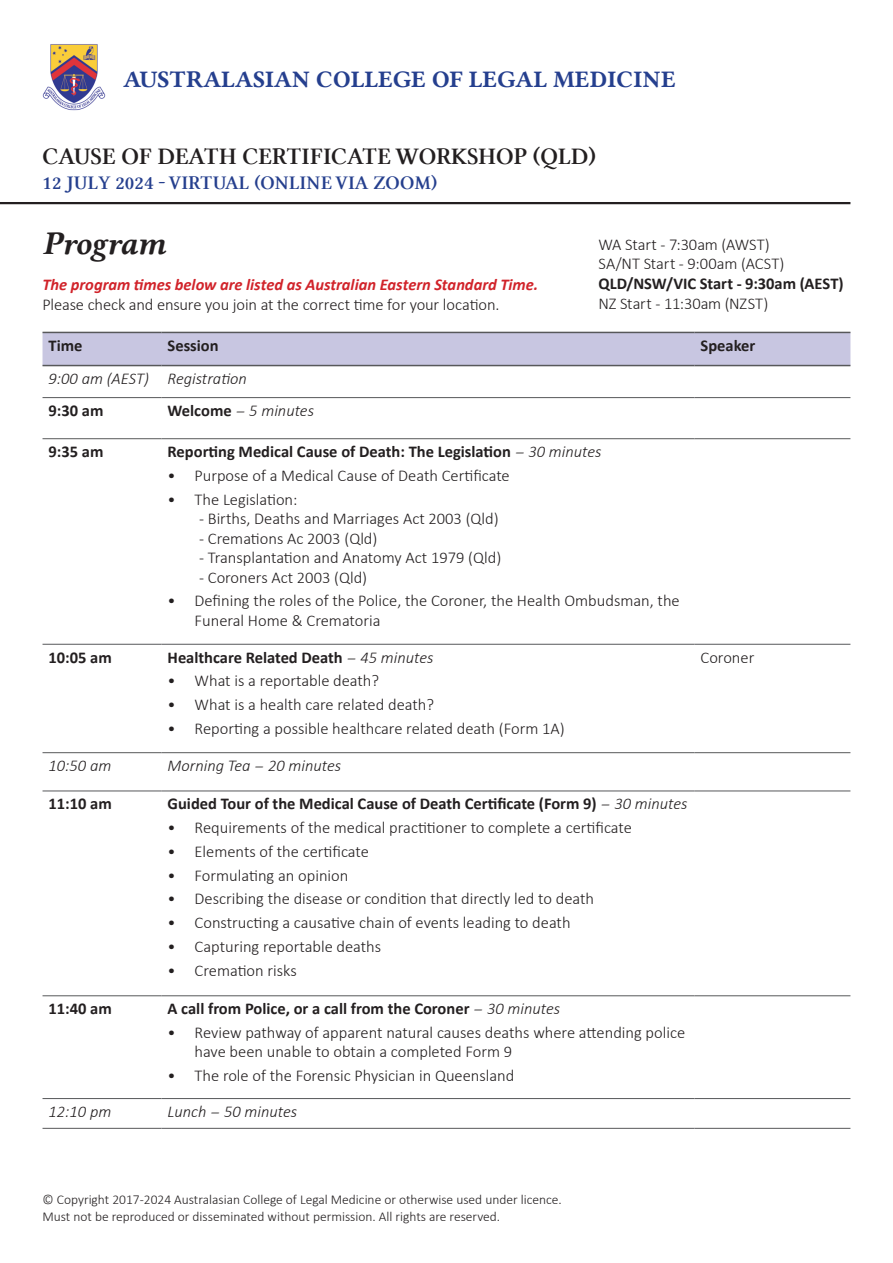
<style>
.page{position:relative;width:893px;height:1263px;background:#fff}
.page>*{position:absolute;margin:0;border:0;box-sizing:border-box;transform-origin:0 0}
.t1{font:33px "Lin Libertine BI";letter-spacing:-.02em;color:#231f20}
.t2{font:24px "Lin Libertine Z";letter-spacing:.005em;color:#231f20}
.t3{font:24px "Lin Libertine B";letter-spacing:.005em;color:#253f8e}
.t4{font:19.5px "Lin Libertine Z";letter-spacing:.005em;color:#253f8e}
.t5{font:300 16.5px/19.8px "Calibri";color:#231f20}
.t6{font:700 16.5px "Calibri";color:#231f20}
.t7{font:italic 300 16.5px "Calibri";color:#231f20}
.t8{font:italic 700 16.5px "Calibri";color:#d1232a}
.t9{font:italic 300 16.5px "Calibri";color:#231f20;scale:2 1}
.t10{font:300 13.5px/16.2px "Calibri";color:#231f20}
.s1{font-weight:700}
.s2{font-weight:700;font-style:normal}
.s3{font-weight:300;font-style:italic}
</style>
<div class="page">
<img style="left:43px;top:44px;width:63px;height:67px">
<div style="left:43px;top:333px;width:807px;height:32px;background:#c8c6e1"></div>
<hr style="left:43px;top:332px;width:119px;height:1px;background:#57585a">
<hr style="left:162px;top:332px;width:532px;height:1px;background:#57585a">
<hr style="left:694px;top:332px;width:156px;height:1px;background:#57585a">
<hr style="left:43px;top:365px;width:119px;height:1px;background:#57585a">
<hr style="left:162px;top:365px;width:532px;height:1px;background:#57585a">
<hr style="left:694px;top:365px;width:156px;height:1px;background:#57585a">
<hr style="left:43px;top:397px;width:119px;height:1px;background:#57585a">
<hr style="left:162px;top:397px;width:532px;height:1px;background:#57585a">
<hr style="left:694px;top:397px;width:156px;height:1px;background:#57585a">
<hr style="left:43px;top:438px;width:119px;height:1px;background:#57585a">
<hr style="left:162px;top:438px;width:532px;height:1px;background:#57585a">
<hr style="left:694px;top:438px;width:156px;height:1px;background:#57585a">
<hr style="left:43px;top:644px;width:119px;height:1px;background:#57585a">
<hr style="left:162px;top:644px;width:532px;height:1px;background:#57585a">
<hr style="left:694px;top:644px;width:156px;height:1px;background:#57585a">
<hr style="left:43px;top:752px;width:119px;height:1px;background:#57585a">
<hr style="left:162px;top:752px;width:532px;height:1px;background:#57585a">
<hr style="left:694px;top:752px;width:156px;height:1px;background:#57585a">
<hr style="left:43px;top:790px;width:119px;height:1px;background:#57585a">
<hr style="left:162px;top:790px;width:532px;height:1px;background:#57585a">
<hr style="left:694px;top:790px;width:156px;height:1px;background:#57585a">
<hr style="left:43px;top:995px;width:119px;height:1px;background:#57585a">
<hr style="left:162px;top:995px;width:532px;height:1px;background:#57585a">
<hr style="left:694px;top:995px;width:156px;height:1px;background:#57585a">
<hr style="left:43px;top:1098px;width:119px;height:1px;background:#57585a">
<hr style="left:162px;top:1098px;width:532px;height:1px;background:#57585a">
<hr style="left:694px;top:1098px;width:156px;height:1px;background:#57585a">
<hr style="left:43px;top:1128px;width:119px;height:1px;background:#57585a">
<hr style="left:162px;top:1128px;width:532px;height:1px;background:#57585a">
<hr style="left:694px;top:1128px;width:156px;height:1px;background:#57585a">
<hr style="left:0;top:202px;width:850px;height:2px;background:#231f20">
<h2 class="t3" style="left:123px;top:63px;width:554px">AUSTRALASIAN COLLEGE OF LEGAL MEDICINE</h2>
<p class="t2" style="left:43px;top:142px;width:555px">CAUSE OF DEATH CERTIFICATE WORKSHOP (QLD)</p>
<p class="t4" style="left:43px;top:172px;width:396px">12 JULY 2024 - VIRTUAL (ONLINE VIA ZOOM)</p>
<p class="t1" style="left:43px;top:220px;width:125px">Program</p>
<p class="t8" style="left:43px;top:273px;width:497px">The program times below are listed as Australian Eastern Standard Time.</p>
<p class="t5" style="left:43px;top:295px;width:458px">Please check and ensure you join at the correct time for your location.</p>
<p class="t5" style="left:598px;top:234px;width:247px">WA Start - 7:30am (AWST)<br>SA/NT Start - 9:00am (ACST)<br><span class="s1">QLD/NSW/VIC Start - 9:30am (AEST)<br></span>NZ Start - 11:30am (NZST)</p>
<p class="t6" style="left:49px;top:334px;width:35px">Time</p>
<p class="t6" style="left:168px;top:334px;width:53px">Session</p>
<p class="t6" style="left:700px;top:334px;width:56px">Speaker</p>
<p class="t7" style="left:49px;top:368px;width:102px">9:00 am (AEST)</p>
<p class="t7" style="left:168px;top:368px;width:81px">Registration</p>
<p class="t6" style="left:49px;top:399px;width:56px">9:30 am</p>
<p class="t9" style="left:168px;top:400px;width:75px"><span class="s2">Welcome</span> - 5 minutes</p>
<p class="t6" style="left:49px;top:440px;width:56px">9:35 am</p>
<p class="t6" style="left:168px;top:440px;width:436px">Reporting Medical Cause of Death: The Legislation <span class="s3">- 30 minutes</span></p>
<p class="t5" style="left:168px;top:465px;width:344px">• Purpose of a Medical Cause of Death Certificate</p>
<p class="t5" style="left:168px;top:489px;width:131px">• The Legislation:</p>
<p class="t5" style="left:199px;top:509px;width:301px">- Births, Deaths and Marriages Act 2003 (Qld)</p>
<p class="t5" style="left:199px;top:528px;width:180px">- Cremations Ac 2003 (Qld)</p>
<p class="t5" style="left:199px;top:548px;width:304px">- Transplantation and Anatomy Act 1979 (Qld)</p>
<p class="t5" style="left:199px;top:567px;width:170px">- Coroners Act 2003 (Qld)</p>
<p class="t5" style="left:195px;top:591px;width:487px;text-indent:-27px">• Defining the roles of the Police, the Coroner, the Health Ombudsman, the<br>Funeral Home &amp; Crematoria</p>
<p class="t6" style="left:49px;top:645px;width:65px">10:05 am</p>
<p class="t6" style="left:168px;top:645px;width:267px">Healthcare Related Death <span class="s3">- 45 minutes</span></p>
<p class="t5" style="left:168px;top:671px;width:213px">• What is a reportable death?</p>
<p class="t5" style="left:168px;top:695px;width:268px">• What is a health care related death?</p>
<p class="t5" style="left:168px;top:718px;width:399px">• Reporting a possible healthcare related death (Form 1A)</p>
<p class="t5" style="left:700px;top:647px;width:55px">Coroner</p>
<p class="t7" style="left:49px;top:755px;width:64px">10:50 am</p>
<p class="t7" style="left:168px;top:755px;width:175px">Morning Tea - 20 minutes</p>
<p class="t6" style="left:49px;top:792px;width:65px">11:10 am</p>
<p class="t6" style="left:168px;top:792px;width:521px">Guided Tour of the Medical Cause of Death Certificate (Form 9) <span class="s3">- 30 minutes</span></p>
<p class="t5" style="left:168px;top:817px;width:466px">• Requirements of the medical practitioner to complete a certificate</p>
<p class="t5" style="left:168px;top:841px;width:203px">• Elements of the certificate</p>
<p class="t5" style="left:168px;top:865px;width:182px">• Formulating an opinion</p>
<p class="t5" style="left:168px;top:889px;width:428px">• Describing the disease or condition that directly led to death</p>
<p class="t5" style="left:168px;top:912px;width:405px">• Constructing a causative chain of events leading to death</p>
<p class="t5" style="left:168px;top:936px;width:215px">• Capturing reportable deaths</p>
<p class="t5" style="left:168px;top:960px;width:131px">• Cremation risks</p>
<p class="t6" style="left:49px;top:997px;width:65px">11:40 am</p>
<p class="t6" style="left:168px;top:997px;width:394px">A call from Police, or a call from the Coroner <span class="s3">- 30 minutes</span></p>
<p class="t5" style="left:195px;top:1022px;width:492px;text-indent:-27px">• Review pathway of apparent natural causes deaths where attending police have been unable to obtain a completed Form 9</p>
<p class="t5" style="left:168px;top:1066px;width:348px">• The role of the Forensic Physician in Queensland</p>
<p class="t7" style="left:49px;top:1101px;width:64px">12:10 pm</p>
<p class="t7" style="left:168px;top:1101px;width:131px">Lunch - 50 minutes</p>
<p class="t10" style="left:43px;top:1191px;width:521px">© Copyright 2017-2024 Australasian College of Legal Medicine or otherwise used under licence.<br>Must not be reproduced or disseminated without permission. All rights are reserved.</p>
</div>
